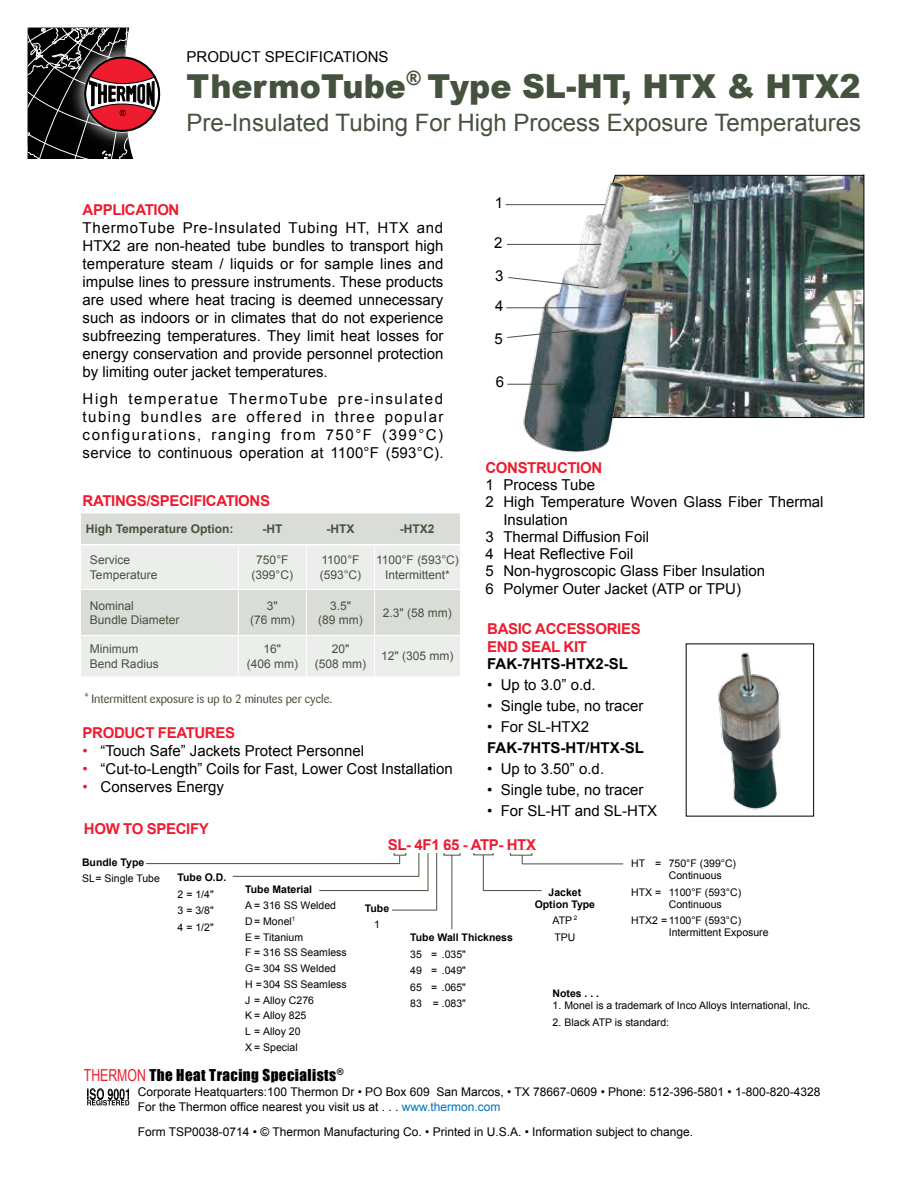
<style>
.page{position:relative;width:918px;height:1188px;background:#fff}
.page>*{position:absolute;margin:0;border:0;box-sizing:border-box;transform-origin:0 0}
.t1{font:900 33px "Arial";color:#44523e;scale:.96 1}
.t2{font:24px "Arial";color:#44523e}
.t3{font:15px/18px "Arial";color:#000;text-align:justify}
.t4{font:700 15px/18px "Arial";letter-spacing:-.025em;color:#ee1b2f}
.t5{font:700 15px "Arial";color:#000}
.t6{font:15px "Impact";letter-spacing:.03em;color:#000}
.t7{font:15px "Arial";color:#000101}
.t8{font:12px/15px "Arial";color:#000}
.t9{font:12px/14.4px "Arial";color:#44523e;text-align:center}
.t10{font:12px "Barmeno";color:#44523e}
.t11{font:700 12px "Arial";color:#44523e}
.t12{font:10.5px/15.8px "Arial";color:#000}
.t13{font:700 10.5px/12px "Arial";color:#000;text-align:center}
.s1{color:#ed1b2f}
.s2{font-family:"Arial Narrow";font-size:16.5px;color:#ee1b2f}
.s3{color:#0072bc}
</style>
<div class="page">
<svg style="left:28px;top:28px;width:132px;height:131px"></svg>
<div style="left:84px;top:56px;width:76px;height:76px;border:2px solid #000;border-radius:50%"></div>
<hr style="left:506px;top:204px;width:102px;height:1px;background:#44523e">
<hr style="left:146px;top:863px;width:254px;height:1px;background:#44523e">
<hr style="left:233px;top:876px;width:186px;height:1px;background:#44523e">
<hr style="left:436px;top:851px;width:1px;height:59px;background:#44523e">
<svg style="left:419px;top:853px;width:1px;height:24px"></svg>
<hr style="left:392px;top:910px;width:44px;height:1px;background:#44523e">
<hr style="left:483px;top:890px;width:59px;height:1px;background:#44523e">
<hr style="left:483px;top:855px;width:1px;height:36px;background:#44523e">
<hr style="left:452px;top:855px;width:1px;height:74px;background:#44523e">
<hr style="left:522px;top:864px;width:101px;height:1px;background:#44523e">
<div style="left:81px;top:513px;width:379px;height:31px;background:#dadcd8"></div>
<svg style="left:81px;top:545px;width:379px;height:131px;background:#e5e7e5"></svg>
<hr style="left:238px;top:545px;width:1px;height:44px;background:#fff">
<hr style="left:306px;top:545px;width:1px;height:44px;background:#fff">
<hr style="left:374px;top:545px;width:1px;height:44px;background:#fff">
<hr style="left:81px;top:589px;width:157px;height:1px;background:#fff">
<hr style="left:238px;top:589px;width:68px;height:1px;background:#fff">
<hr style="left:238px;top:590px;width:1px;height:45px;background:#fff">
<hr style="left:306px;top:589px;width:69px;height:1px;background:#fff">
<hr style="left:306px;top:590px;width:1px;height:45px;background:#fff">
<hr style="left:375px;top:589px;width:85px;height:1px;background:#fff">
<hr style="left:374px;top:590px;width:1px;height:45px;background:#fff">
<hr style="left:81px;top:635px;width:157px;height:1px;background:#fff">
<hr style="left:238px;top:635px;width:68px;height:1px;background:#fff">
<hr style="left:238px;top:636px;width:1px;height:40px;background:#fff">
<hr style="left:306px;top:635px;width:69px;height:1px;background:#fff">
<hr style="left:306px;top:636px;width:1px;height:40px;background:#fff">
<hr style="left:375px;top:635px;width:85px;height:1px;background:#fff">
<hr style="left:374px;top:636px;width:1px;height:40px;background:#fff">
<hr style="left:319px;top:890px;width:109px;height:1px;background:#44523e">
<hr style="left:428px;top:851px;width:1px;height:40px;background:#44523e">
<hr style="left:390px;top:850px;width:145px;height:3px;background:#fff">
<svg style="left:87px;top:1088px;width:42px;height:18px"></svg>
<img style="left:643px;top:174px;width:222px;height:244px">
<img style="left:516px;top:174px;width:127px;height:278px">
<svg style="left:508px;top:277px;width:92px;height:12px"></svg>
<hr style="left:506px;top:307px;width:80px;height:1px;background:#44523e">
<hr style="left:507px;top:244px;width:94px;height:1px;background:#44523e">
<svg style="left:507px;top:329px;width:73px;height:9px"></svg>
<hr style="left:507px;top:384px;width:59px;height:1px;background:#44523e">
<img style="left:718px;top:652px;width:63px;height:158px">
<p class="t7" style="left:187px;top:51px;width:203px">PRODUCT SPECIFICATIONS</p>
<h1 class="t1" style="left:187px;top:74px;width:703px">ThermoTube<sup>®</sup> Type SL-HT, HTX &amp; HTX2</h1>
<h2 class="t2" style="left:187px;top:113px;width:676px">Pre-Insulated Tubing For High Process Exposure Temperatures</h2>
<p class="t4" style="left:83px;top:202px;width:98px">APPLICATION</p>
<p class="t3" style="left:83px;top:220px;width:362px">ThermoTube Pre-Insulated Tubing HT, HTX and HTX2 are non-heated tube bundles to transport high temperature steam / liquids or for sample lines and impulse lines to pressure instruments. These products are used where heat tracing is deemed unnecessary such as indoors or in climates that do not experience subfreezing temperatures. They limit heat losses for energy conservation and provide personnel protection by limiting outer jacket temperatures.</p>
<p class="t3" style="left:83px;top:391px;width:362px">High temperatue ThermoTube pre-insulated tubing bundles are offered in three popular configurations, ranging from 750°F (399°C) service to continuous operation at 1100°F (593°C).</p>
<p class="t4" style="left:83px;top:493px;width:189px">RATINGS/SPECIFICATIONS</p>
<p class="t11" style="left:86px;top:524px;width:149px">High Temperature Option:</p>
<p class="t11" style="left:262px;top:524px;width:21px">-HT</p>
<p class="t11" style="left:327px;top:524px;width:29px">-HTX</p>
<p class="t11" style="left:400px;top:524px;width:36px">-HTX2</p>
<p class="t9" style="left:90px;top:554px;width:69px;text-align:left">Service<br>Temperature</p>
<p class="t9" style="left:252px;top:554px;width:43px">750°F (399°C)</p>
<p class="t9" style="left:320px;top:554px;width:43px;text-align:left">1100°F (593°C)</p>
<p class="t9" style="left:376px;top:554px;width:84px">1100°F (593°C)<br>Intermittent*</p>
<p class="t9" style="left:90px;top:599px;width:91px;text-align:left">Nominal<br>Bundle Diameter</p>
<p class="t9" style="left:250px;top:599px;width:46px">3"<br>(76 mm)</p>
<p class="t9" style="left:318px;top:599px;width:46px">3.5"<br>(89 mm)</p>
<p class="t9" style="left:383px;top:607px;width:70px">2.3" (58 mm)</p>
<p class="t9" style="left:90px;top:643px;width:70px;text-align:left">Minimum<br>Bend Radius</p>
<p class="t9" style="left:247px;top:643px;width:53px">16"<br>(406 mm)</p>
<p class="t9" style="left:315px;top:643px;width:53px">20"<br>(508 mm)</p>
<p class="t9" style="left:381px;top:650px;width:74px">12" (305 mm)</p>
<p class="t10" style="left:85px;top:693px;width:249px">* Intermittent exposure is up to 2 minutes per cycle.</p>
<p class="t4" style="left:83px;top:726px;width:154px">PRODUCT FEATURES</p>
<p class="t3" style="left:83px;top:744px;width:283px"><span class="s1">•</span> “Touch Safe” Jackets Protect Personnel</p>
<p class="t3" style="left:83px;top:762px;width:372px"><span class="s1">•</span> “Cut-to-Length” Coils for Fast, Lower Cost Installation</p>
<p class="t3" style="left:83px;top:780px;width:143px"><span class="s1">•</span> Conserves Energy</p>
<p class="t4" style="left:84px;top:821px;width:126px">HOW TO SPECIFY</p>
<p class="t3" style="left:495px;top:195px;width:10px">1</p>
<p class="t3" style="left:494px;top:235px;width:10px">2</p>
<p class="t3" style="left:495px;top:262px;width:10px;line-height:29.7px">3<br>4</p>
<p class="t3" style="left:494px;top:331px;width:10px">5</p>
<p class="t3" style="left:496px;top:374px;width:10px">6</p>
<p class="t4" style="left:485px;top:460px;width:118px">CONSTRUCTION</p>
<p class="t3" style="left:485px;top:477px;width:111px">1 Process Tube</p>
<p class="t3" style="left:485px;top:495px;width:340px">2 High Temperature Woven Glass Fiber Thermal</p>
<p class="t3" style="left:503px;top:512px;width:66px">Insulation</p>
<p class="t3" style="left:485px;top:529px;width:165px">3 Thermal Diffusion Foil</p>
<p class="t3" style="left:485px;top:546px;width:150px">4 Heat Reflective Foil</p>
<p class="t3" style="left:485px;top:564px;width:281px">5 Non-hygroscopic Glass Fiber Insulation</p>
<p class="t3" style="left:485px;top:581px;width:257px">6 Polymer Outer Jacket (ATP or TPU)</p>
<p class="t4" style="left:487px;top:621px;width:155px">BASIC ACCESSORIES<br>END SEAL KIT</p>
<p class="t5" style="left:487px;top:658px;width:142px">FAK-7HTS-HTX2-SL</p>
<p class="t3" style="left:487px;top:677px;width:110px">• Up to 3.0” o.d.</p>
<p class="t3" style="left:487px;top:698px;width:158px">• Single tube, no tracer</p>
<p class="t3" style="left:487px;top:719px;width:103px">• For SL-HTX2</p>
<p class="t5" style="left:487px;top:742px;width:158px">FAK-7HTS-HT/HTX-SL</p>
<p class="t3" style="left:487px;top:761px;width:118px">• Up to 3.50” o.d.</p>
<p class="t3" style="left:487px;top:782px;width:158px">• Single tube, no tracer</p>
<p class="t3" style="left:487px;top:803px;width:171px">• For SL-HT and SL-HTX</p>
<p class="t13" style="left:82px;top:857px;width:64px">Bundle Type</p>
<p class="t12" style="left:82px;top:872px;width:79px">SL = Single Tube</p>
<p class="t13" style="left:178px;top:873px;width:50px">Tube O.D.</p>
<p class="t12" style="left:178px;top:887px;width:38px;line-height:16.5px;text-align:justify">2 = 1/4" 3 = 3/8" 4 = 1/2"</p>
<p class="t13" style="left:245px;top:885px;width:68px">Tube Material</p>
<p class="t12" style="left:245px;top:899px;width:103px">A = 316 SS Welded<br>D = Monel<sup>1<br></sup>E = Titanium<br>F = 316 SS Seamless<br>G = 304 SS Welded<br>H = 304 SS Seamless<br>J = Alloy C276<br>K = Alloy 825<br>L = Alloy 20<br>X = Special</p>
<p class="t4" style="left:388px;top:837px;width:150px">SL- 4F1 65 - ATP- HTX</p>
<p class="t13" style="left:365px;top:903px;width:26px">Tube</p>
<p class="t12" style="left:374px;top:918px;width:7px">1</p>
<p class="t13" style="left:410px;top:932px;width:104px">Tube Wall Thickness</p>
<p class="t12" style="left:410px;top:947px;width:57px;line-height:16.5px;text-align:justify">35 = .035" 49 = .049" 65 = .065" 83 = .083"</p>
<p class="t13" style="left:535px;top:887px;width:62px">Jacket<br>Option Type</p>
<p class="t12" style="left:553px;top:914px;width:26px;line-height:16.5px">ATP <sup>2<br></sup>TPU</p>
<p class="t12" style="left:669px;top:859px;width:69px;line-height:12px;text-indent:-38px">HT = 750°F (399°C)<br>Continuous</p>
<p class="t12" style="left:669px;top:887px;width:74px;line-height:12px;text-indent:-38px">HTX = 1100°F (593°C)<br>Continuous</p>
<p class="t12" style="left:669px;top:916px;width:101px;line-height:12px;text-indent:-37px">HTX2 = 1100°F (593°C)<br>Intermittent Exposure</p>
<p class="t13" style="left:553px;top:989px;width:48px">Notes . . .</p>
<p class="t12" style="left:553px;top:999px;width:260px">1. Monel is a trademark of Inco Alloys International, Inc.</p>
<p class="t12" style="left:553px;top:1015px;width:118px">2. Black ATP is standard:</p>
<p class="t6" style="left:84px;top:1069px;width:261px"><span class="s2">THERMON</span> The Heat Tracing Specialists<sup>®</sup></p>
<p class="t8" style="left:138px;top:1085px;width:684px">Corporate Heatquarters:100 Thermon Dr • PO Box 609 San Marcos, • TX 78667-0609 • Phone: 512-396-5801 • 1-800-820-4328<br>For the Thermon office nearest you visit us at . . . <span class="s3">www.thermon.com</span></p>
<p class="t8" style="left:138px;top:1126px;width:557px">Form TSP0038-0714 • © Thermon Manufacturing Co. • Printed in U.S.A. • Information subject to change.</p>
</div>
